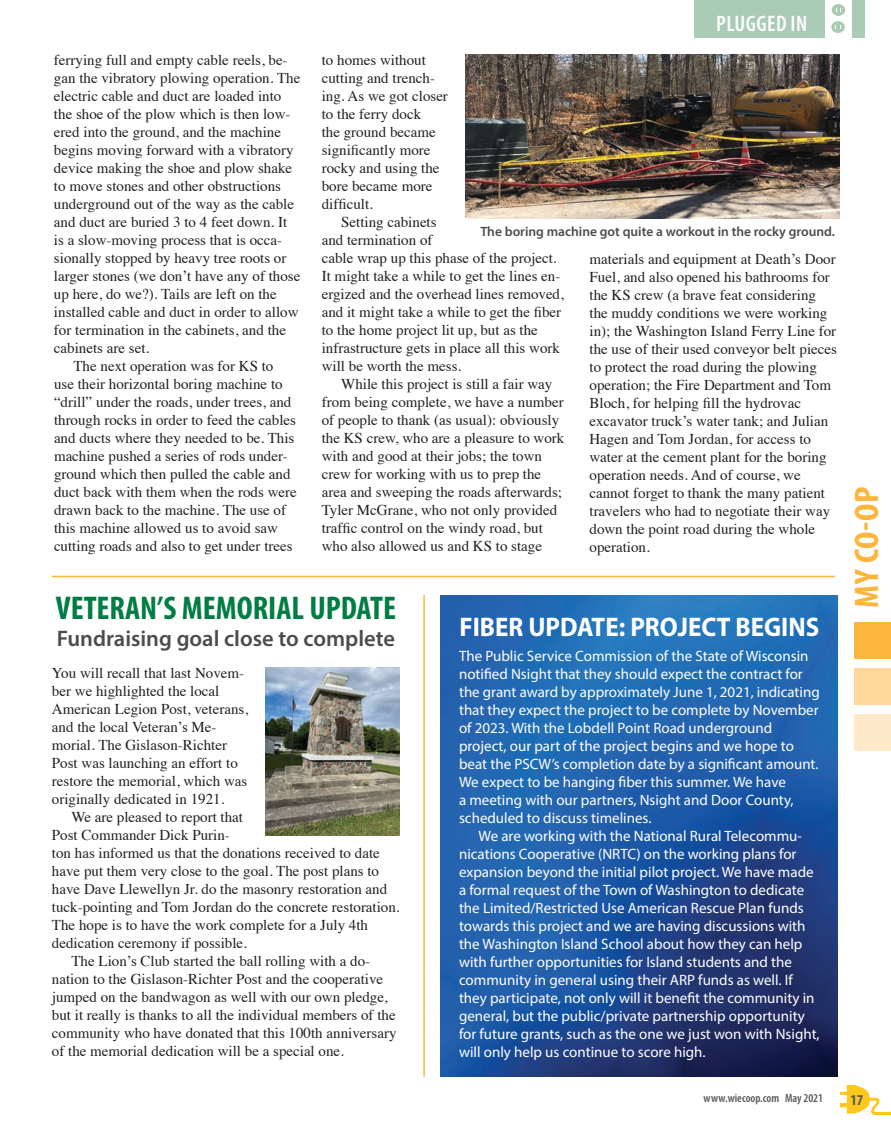
<style>
.page{position:relative;width:891px;height:1134px;background:#fff}
.page>*{position:absolute;margin:0;border:0;box-sizing:border-box;transform-origin:0 0}
.t1{font:700 condensed 34.2px "Myriad Pro";color:#fcb53d;scale:1.05 1}
.subheads{font:700 condensed 33px "Myriad Pro";color:#007d43}
.subheads-2{font:700 27px "Myriad Pro";color:#fff;scale:.93 1}
.subheads-3{font:600 22.5px "Myriad Pro";color:#4b4c4d}
.t2{font:600 condensed 22.5px "Myriad Pro";letter-spacing:.02em;color:#fff}
.subheads-4{font:15px/18px "Times";color:#231f20}
.subheads-5{font:15px/18px "Myriad Pro";color:#fff}
.t3{font:700 condensed 15px "Myriad Pro";color:#57585a}
.subheads-6{font:600 13.5px "Myriad Pro";color:#4b4c4d}
.t4{font:600 condensed 12px "Myriad Pro";color:#57585a}
</style>
<div class="page">
<div style="left:694px;top:0;width:170px;height:37px;background:#aacbb5"></div>
<div style="left:825px;top:0;width:27px;height:38px;background:#fff"></div>
<div style="left:832px;top:4px;width:13px;height:12px;background:#aacbb5;border-radius:50%"></div>
<div style="left:831px;top:21px;width:14px;height:12px;background:#aacbb5;border-radius:50%"></div>
<div style="left:854px;top:622px;width:37px;height:37px;background:#fcb53d"></div>
<div style="left:854px;top:668px;width:37px;height:37px;background:#fed79b"></div>
<div style="left:854px;top:714px;width:37px;height:37px;background:#feeaca"></div>
<img style="left:840px;top:1085px;width:51px;height:30px">
<img style="left:441px;top:595px;width:397px;height:481px">
<img style="left:465px;top:55px;width:374px;height:163px">
<hr style="left:52px;top:576px;width:783px;height:1px;background:#fcb53d">
<hr style="left:423px;top:595px;width:2px;height:482px;background:#fcb53d">
<img style="left:266px;top:668px;width:134px;height:168px">
<p class="subheads-4" style="left:54px;top:50px;width:248px">ferrying full and empty cable reels, be&shy;gan the vibratory plowing operation. The electric cable and duct are loaded into the shoe of the plow which is then low&shy;ered into the ground, and the machine begins moving forward with a vibratory device making the shoe and plow shake to move stones and other obstructions underground out of the way as the cable and duct are buried 3 to 4 feet down. It is a slow-moving process that is occa&shy;sionally stopped by heavy tree roots or larger stones (we don’t have any of those up here, do we?). Tails are left on the installed cable and duct in order to allow for termination in the cabinets, and the cabinets are set.</p>
<p class="subheads-4" style="left:54px;top:356px;width:244px;text-indent:20px">The next operation was for KS to use their horizontal boring machine to “drill” under the roads, under trees, and through rocks in order to feed the cables and ducts where they needed to be. This machine pushed a series of rods under&shy;ground which then pulled the cable and duct back with them when the rods were drawn back to the machine. The use of this machine allowed us to avoid saw cutting roads and also to get under trees</p>
<p class="t2" style="left:716px;top:9px;width:93px">PLUGGED IN</p>
<p class="subheads-4" style="left:322px;top:50px;width:128px">to homes without cutting and trench&shy;ing. As we got closer to the ferry dock<br>the ground became significantly more rocky and using the bore became more difficult.</p>
<p class="subheads-4" style="left:322px;top:212px;width:244px;text-indent:20px">Setting cabinets<br>and termination of<br>cable wrap up this phase of the project.<br>It might take a while to get the lines en&shy;ergized and the overhead lines removed, and it might take a while to get the fiber to the home project lit up, but as the infrastructure gets in place all this work will be worth the mess.</p>
<p class="subheads-4" style="left:322px;top:374px;width:244px;text-indent:20px">While this project is still a fair way from being complete, we have a number of people to thank (as usual): obviously the KS crew, who are a pleasure to work with and good at their jobs; the town crew for working with us to prep the area and sweeping the roads afterwards; Tyler McGrane, who not only provided traffic control on the windy road, but who also allowed us and KS to stage</p>
<p class="subheads-6" style="left:480px;top:223px;width:356px">The boring machine got quite a workout in the rocky ground.</p>
<p class="subheads-4" style="left:590px;top:249px;width:249px">materials and equipment at Death’s Door Fuel, and also opened his bathrooms for the KS crew (a brave feat considering the muddy conditions we were working in); the Washington Island Ferry Line for the use of their used conveyor belt pieces to protect the road during the plowing operation; the Fire Department and Tom Bloch, for helping fill the hydrovac excavator truck’s water tank; and Julian Hagen and Tom Jordan, for access to water at the cement plant for the boring operation needs. And of course, we cannot forget to thank the many patient travelers who had to negotiate their way down the point road during the whole operation.</p>
<p class="subheads" style="left:56px;top:588px;width:342px">VETERAN’S MEMORIAL UPDATE</p>
<p class="subheads-3" style="left:57px;top:624px;width:340px">Fundraising goal close to complete</p>
<p class="subheads-4" style="left:52px;top:662px;width:198px">You will recall that last Novem&shy;ber we highlighted the local<br>American Legion Post, veterans, and the local Veteran’s Me&shy;morial. The Gislason-Richter<br>Post was launching an effort to restore the memorial, which was originally dedicated in 1921.</p>
<p class="subheads-4" style="left:52px;top:806px;width:349px;text-indent:20px">We are pleased to report that<br>Post Commander Dick Purin-<br>ton has informed us that the donations received to date have put them very close to the goal. The post plans to have Dave Llewellyn Jr. do the masonry restoration and tuck-pointing and Tom Jordan do the concrete restoration.<br>The hope is to have the work complete for a July 4th dedication ceremony if possible.</p>
<p class="subheads-4" style="left:52px;top:950px;width:346px;text-indent:20px">The Lion’s Club started the ball rolling with a do&shy;nation to the Gislason-Richter Post and the cooperative jumped on the bandwagon as well with our own pledge, but it really is thanks to all the individual members of the community who have donated that this 100th anniversary of the memorial dedication will be a special one.</p>
<p class="subheads-2" style="left:460px;top:609px;width:388px">FIBER UPDATE: PROJECT BEGINS</p>
<p class="subheads-5" style="left:459px;top:646px;width:362px">The Public Service Commission of the State of Wisconsin notified Nsight that they should expect the contract for the grant award by approximately June 1, 2021, indicating that they expect the project to be complete by November of 2023. With the Lobdell Point Road underground project, our part of the project begins and we hope to beat the PSCW’s completion date by a significant amount.<br>We expect to be hanging fiber this summer. We have<br>a meeting with our partners, Nsight and Door County, scheduled to discuss timelines.</p>
<p class="subheads-5" style="left:459px;top:826px;width:362px;text-indent:20px">We are working with the National Rural Telecommu&shy;nications Cooperative (NRTC) on the working plans for expansion beyond the initial pilot project. We have made a formal request of the Town of Washington to dedicate the Limited/Restricted Use American Rescue Plan funds towards this project and we are having discussions with the Washington Island School about how they can help with further opportunities for Island students and the community in general using their ARP funds as well. If they participate, not only will it benefit the community in general, but the public/private partnership opportunity for future grants, such as the one we just won with Nsight, will only help us continue to score high.</p>
<p class="t1" style="left:845px;top:608px;width:117px;rotate:-90deg">MY CO-OP</p>
<p class="t4" style="left:704px;top:1091px;width:121px">www.wiecoop.com May 2021</p>
<p class="t3" style="left:850px;top:1090px;width:14px">17</p>
</div>
